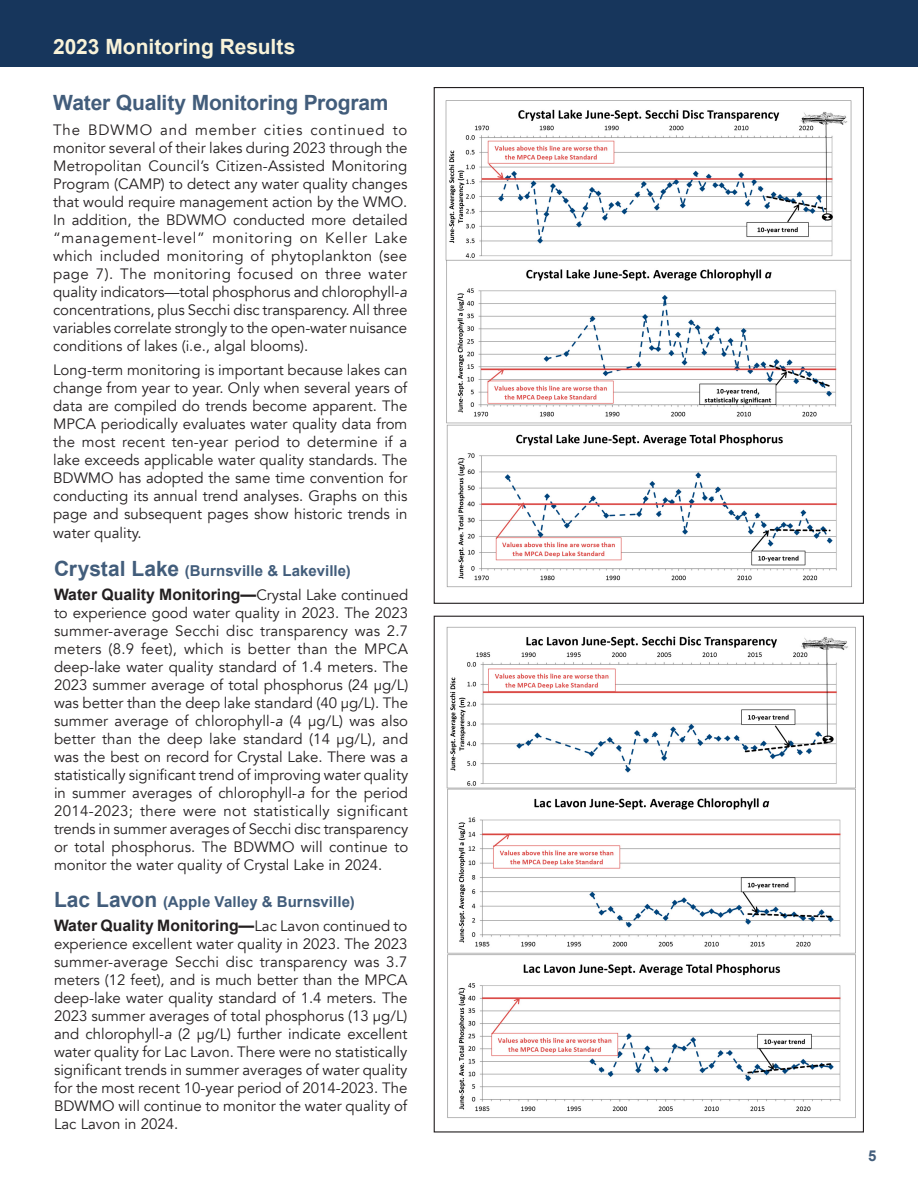
<style>
.page{position:relative;width:918px;height:1188px;background:#fff}
.page>*{position:absolute;margin:0;border:0;box-sizing:border-box;transform-origin:0 0}
.Heading{font:700 21px "Arial";letter-spacing:-.01em;color:#425d7b}
.Heading-2{font:700 21px "Arial";color:#f9f3d9}
.Body_text{font:700 15.75px "Arial";color:#231f20}
.Body_text-2{font:15px/18px "Avenir";color:#231f20;text-align:justify}
.Heading-3{font:700 15px "Arial";letter-spacing:.005em;color:#425d7b}
.s1{font-style:italic}
.s2{font-size:21px}
.s3{font-family:"Avenir";font-weight:400;font-size:15px}
</style>
<div class="page">
<div style="left:0;top:0;width:918px;height:67px;background:#17365c"></div>
<img style="left:446px;top:626px;width:410px;height:492px">
<img style="left:445px;top:100px;width:407px;height:488px">
<p class="Heading-2" style="left:53px;top:33px;width:244px">2023 Monitoring Results</p>
<p class="Heading" style="left:53px;top:89px;width:337px">Water Quality Monitoring Program</p>
<p class="Body_text-2" style="left:53px;top:121px;width:356px">The BDWMO and member cities continued to monitor several of their lakes during 2023 through the Metropolitan Council’s Citizen-Assisted Monitoring Program (CAMP) to detect any water quality changes that would require management action by the WMO.<br>In addition, the BDWMO conducted more detailed “management-level” monitoring on Keller Lake which included monitoring of phytoplankton (see page 7). The monitoring focused on three water quality indicators—total phosphorus and chlorophyll-<span class="s1">a </span>concentrations, plus Secchi disc transparency. All three variables correlate strongly to the open-water nuisance conditions of lakes (i.e., algal blooms).</p>
<p class="Body_text-2" style="left:53px;top:361px;width:356px">Long-term monitoring is important because lakes can change from year to year. Only when several years of data are compiled do trends become apparent. The MPCA periodically evaluates water quality data from the most recent ten-year period to determine if a lake exceeds applicable water quality standards. The BDWMO has adopted the same time convention for conducting its annual trend analyses. Graphs on this page and subsequent pages show historic trends in water quality.</p>
<p class="Heading-3" style="left:54px;top:561px;width:298px"><span class="s2">Crystal Lake</span> (Burnsville &amp; Lakeville)</p>
<p class="Body_text" style="left:54px;top:584px;width:356px">Water Quality Monitoring—<span class="s3">Crystal Lake continued</span></p>
<p class="Body_text-2" style="left:54px;top:604px;width:356px">to experience good water quality in 2023. The 2023 summer-average Secchi disc transparency was 2.7 meters (8.9 feet), which is better than the MPCA deep-lake water quality standard of 1.4 meters. The 2023 summer average of total phosphorus (24 μg/L) was better than the deep lake standard (40 μg/L). The summer average of chlorophyll-<span class="s1">a</span> (4 μg/L) was also better than the deep lake standard (14 μg/L), and was the best on record for Crystal Lake. There was a statistically significant trend of improving water quality in summer averages of chlorophyll-<span class="s1">a</span> for the period 2014-2023; there were not statistically significant trends in summer averages of Secchi disc transparency or total phosphorus. The BDWMO will continue to monitor the water quality of Crystal Lake in 2024.</p>
<p class="Heading-3" style="left:54px;top:892px;width:302px"><span class="s2">Lac Lavon</span> (Apple Valley &amp; Burnsville)</p>
<p class="Body_text" style="left:54px;top:915px;width:355px">Water Quality Monitoring—<span class="s3">Lac Lavon continued to</span></p>
<p class="Body_text-2" style="left:54px;top:935px;width:355px">experience excellent water quality in 2023. The 2023 summer-average Secchi disc transparency was 3.7 meters (12 feet), and is much better than the MPCA deep-lake water quality standard of 1.4 meters. The 2023 summer averages of total phosphorus (13 µg/L) and chlorophyll-<span class="s1">a</span> (2 µg/L) further indicate excellent water quality for Lac Lavon. There were no statistically significant trends in summer averages of water quality for the most recent 10-year period of 2014-2023. The BDWMO will continue to monitor the water quality of Lac Lavon in 2024.</p>
<p class="Heading-3" style="left:868px;top:1146px;width:10px">5</p>
</div>
